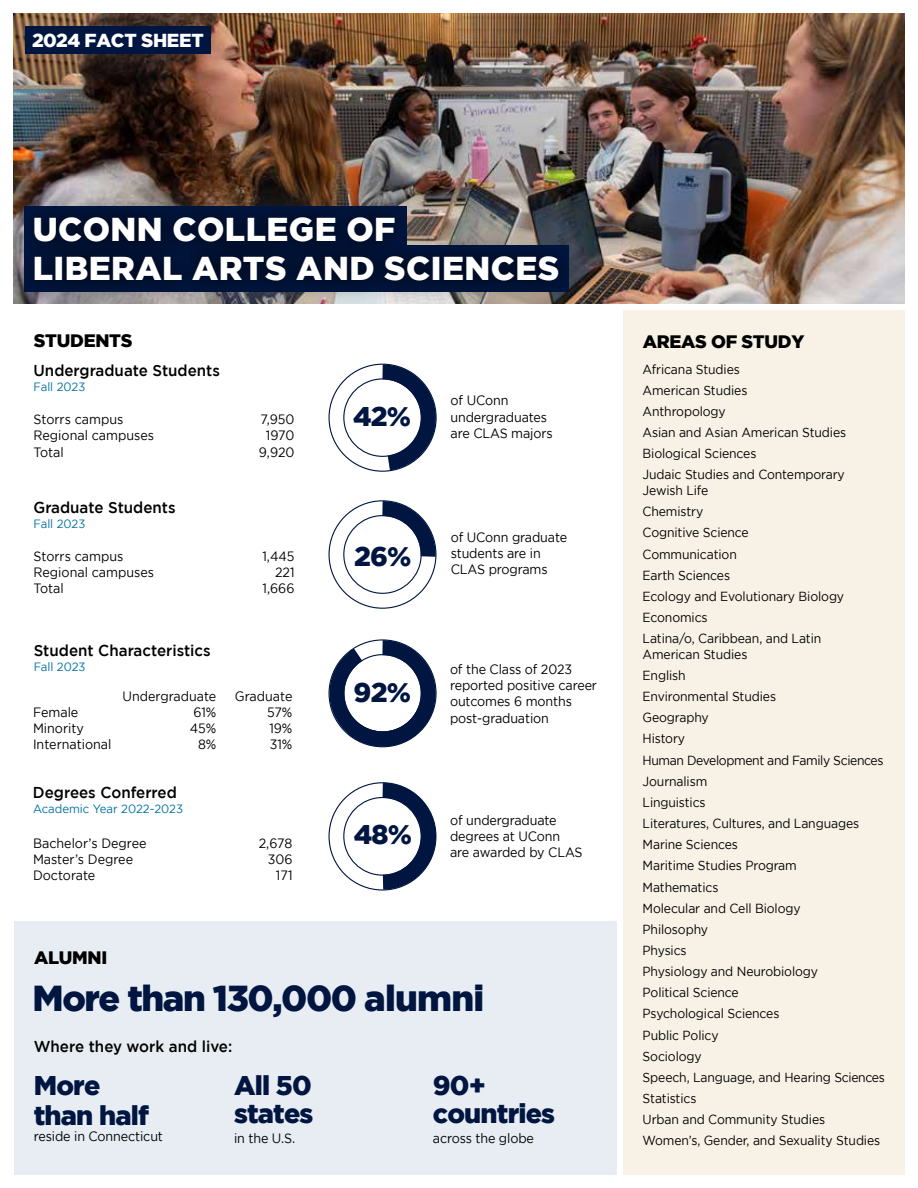
<style>
.page{position:relative;width:918px;height:1188px;background:#fff}
.page>*{position:absolute;margin:0;border:0;box-sizing:border-box;transform-origin:0 0}
.t1{font:900 36px "Gotham";letter-spacing:-.04em;color:#001641}
.t2{font:900 33px/39.6px "Gotham";letter-spacing:.015em;color:#fff}
.t3{font:900 27px/28.5px "Gotham";letter-spacing:-.03em;color:#001641}
.t4{font:900 18.75px "Gotham";letter-spacing:-.015em;color:#fff}
.t5{font:900 18px "Gotham";letter-spacing:-.015em;color:#000}
.t6{font:500 15.75px "Gotham";color:#000;scale:.96 1}
.t7{font:13.5px/16.2px "Gotham";letter-spacing:-.01em;color:#000;scale:.93 1}
.t8{font:13.2px/15.8px "Gotham";letter-spacing:-.01em;color:#000;scale:.93 1}
.t9{font:13.2px "Gotham";letter-spacing:-.03em;color:#000;scale:.93 1}
.t10{font:12px "Gotham";color:#0072a2;scale:.95 1}
</style>
<div class="page">
<img style="left:14px;top:14px;width:890px;height:289px">
<div style="left:14px;top:921px;width:602px;height:254px;background:#e7edf2"></div>
<div style="left:623px;top:310px;width:281px;height:865px;background:#f8f2e6"></div>
<svg style="left:328px;top:363px;width:109px;height:109px"></svg>
<svg style="left:328px;top:500px;width:109px;height:109px"></svg>
<svg style="left:328px;top:639px;width:109px;height:109px"></svg>
<svg style="left:328px;top:782px;width:109px;height:109px"></svg>
<div style="left:0;top:0;width:254px;height:98px;background:#fff;opacity:.2"></div>
<div style="left:25px;top:26px;width:186px;height:28px;background:#001641"></div>
<div style="left:0;top:162px;width:613px;height:174px;background:#fff;opacity:.2"></div>
<svg style="left:12px;top:195px;width:568px;height:108px;fill:#001233"></svg>
<h1 class="t4" style="left:32px;top:29px;width:173px">2024 FACT SHEET</h1>
<p class="t2" style="left:33px;top:209px;width:528px">UCONN COLLEGE OF<br>LIBERAL ARTS AND SCIENCES</p>
<h2 class="t5" style="left:34px;top:330px;width:100px">STUDENTS</h2>
<h3 class="t6" style="left:34px;top:362px;width:196px">Undergraduate Students</h3>
<p class="t10" style="left:34px;top:380px;width:56px">Fall 2023</p>
<p class="t7" style="left:34px;top:411px;width:98px">Storrs campus</p>
<p class="t7" style="left:261px;top:411px;width:38px">7,950</p>
<p class="t7" style="left:34px;top:427px;width:131px">Regional campuses</p>
<p class="t7" style="left:266px;top:427px;width:32px">1970</p>
<p class="t7" style="left:34px;top:444px;width:34px">Total</p>
<p class="t7" style="left:259px;top:444px;width:40px">9,920</p>
<h3 class="t6" style="left:34px;top:498px;width:150px">Graduate Students</h3>
<p class="t10" style="left:34px;top:517px;width:56px">Fall 2023</p>
<p class="t7" style="left:34px;top:548px;width:98px">Storrs campus</p>
<p class="t7" style="left:262px;top:548px;width:36px">1,445</p>
<p class="t7" style="left:34px;top:564px;width:131px">Regional campuses</p>
<p class="t7" style="left:275px;top:564px;width:23px">221</p>
<p class="t7" style="left:34px;top:580px;width:34px">Total</p>
<p class="t7" style="left:263px;top:580px;width:36px">1,666</p>
<h3 class="t6" style="left:34px;top:641px;width:186px">Student Characteristics</h3>
<p class="t10" style="left:34px;top:660px;width:56px">Fall 2023</p>
<p class="t7" style="left:123px;top:688px;width:102px">Undergraduate</p>
<p class="t7" style="left:235px;top:687px;width:63px">Graduate</p>
<p class="t7" style="left:33px;top:704px;width:50px">Female</p>
<p class="t7" style="left:194px;top:704px;width:26px">61%</p>
<p class="t7" style="left:267px;top:704px;width:29px">57%</p>
<p class="t7" style="left:33px;top:720px;width:56px">Minority</p>
<p class="t7" style="left:190px;top:720px;width:30px">45%</p>
<p class="t7" style="left:269px;top:720px;width:26px">19%</p>
<p class="t7" style="left:33px;top:736px;width:86px">International</p>
<p class="t7" style="left:198px;top:736px;width:21px">8%</p>
<p class="t7" style="left:270px;top:736px;width:26px">31%</p>
<h3 class="t6" style="left:33px;top:784px;width:151px">Degrees Conferred</h3>
<p class="t10" style="left:33px;top:802px;width:159px">Academic Year 2022-2023</p>
<p class="t7" style="left:33px;top:835px;width:124px">Bachelor’s Degree</p>
<p class="t7" style="left:259px;top:835px;width:38px">2,678</p>
<p class="t7" style="left:33px;top:851px;width:109px">Master’s Degree</p>
<p class="t7" style="left:268px;top:851px;width:28px">306</p>
<p class="t7" style="left:33px;top:867px;width:69px">Doctorate</p>
<p class="t7" style="left:276px;top:867px;width:19px">171</p>
<p class="t7" style="left:451px;top:392px;width:64px">of UConn</p>
<p class="t3" style="left:353px;top:401px;width:60px">42%</p>
<p class="t7" style="left:451px;top:409px;width:111px">undergraduates are CLAS majors</p>
<p class="t7" style="left:451px;top:529px;width:127px">of UConn graduate</p>
<p class="t3" style="left:354px;top:541px;width:59px">26%</p>
<p class="t7" style="left:451px;top:545px;width:106px">students are in<br>CLAS programs</p>
<p class="t7" style="left:450px;top:661px;width:133px">of the Class of 2023</p>
<p class="t3" style="left:354px;top:678px;width:59px">92%</p>
<p class="t7" style="left:450px;top:677px;width:160px">reported positive career outcomes 6 months post-graduation</p>
<p class="t3" style="left:354px;top:820px;width:60px">48%</p>
<p class="t7" style="left:450px;top:812px;width:144px">of undergraduate degrees at UConn are awarded by CLAS</p>
<h2 class="t5" style="left:34px;top:947px;width:75px">ALUMNI</h2>
<p class="t1" style="left:33px;top:977px;width:453px">More than 130,000 alumni</p>
<h3 class="t6" style="left:34px;top:1037px;width:208px">Where they work and live:</h3>
<p class="t3" style="left:34px;top:1070px;width:117px;line-height:30px">More than half</p>
<p class="t7" style="left:34px;top:1128px;width:141px">reside in Connecticut</p>
<p class="t3" style="left:234px;top:1071px;width:81px">All 50 states</p>
<p class="t7" style="left:234px;top:1130px;width:67px">in the U.S.</p>
<p class="t3" style="left:433px;top:1071px;width:124px">90+ countries</p>
<p class="t7" style="left:433px;top:1130px;width:110px">across the globe</p>
<h2 class="t5" style="left:643px;top:332px;width:163px">AREAS OF STUDY</h2>
<p class="t8" style="left:643px;top:361px;width:106px">Africana Studies</p>
<p class="t8" style="left:643px;top:382px;width:114px">American Studies</p>
<p class="t8" style="left:643px;top:403px;width:91px">Anthropology</p>
<p class="t8" style="left:643px;top:424px;width:220px">Asian and Asian American Studies</p>
<p class="t8" style="left:643px;top:446px;width:124px">Biological Sciences</p>
<p class="t8" style="left:643px;top:467px;width:219px">Judaic Studies and Contemporary<br>Jewish Life</p>
<p class="t8" style="left:643px;top:504px;width:67px">Chemistry</p>
<p class="t8" style="left:643px;top:525px;width:116px">Cognitive Science</p>
<p class="t8" style="left:643px;top:546px;width:103px">Communication</p>
<p class="t8" style="left:643px;top:567px;width:96px">Earth Sciences</p>
<p class="t8" style="left:643px;top:588px;width:218px">Ecology and Evolutionary Biology</p>
<p class="t8" style="left:643px;top:609px;width:71px">Economics</p>
<p class="t8" style="left:643px;top:630px;width:194px">Latina/o, Caribbean, and Latin<br>American Studies</p>
<p class="t8" style="left:643px;top:667px;width:48px">English</p>
<p class="t8" style="left:643px;top:688px;width:145px">Environmental Studies</p>
<p class="t8" style="left:643px;top:710px;width:73px">Geography</p>
<p class="t8" style="left:643px;top:731px;width:47px">History</p>
<p class="t9" style="left:643px;top:753px;width:261px">Human Development and Family Sciences</p>
<p class="t8" style="left:643px;top:773px;width:71px">Journalism</p>
<p class="t8" style="left:643px;top:794px;width:69px">Linguistics</p>
<p class="t8" style="left:643px;top:815px;width:234px">Literatures, Cultures, and Languages</p>
<p class="t8" style="left:643px;top:836px;width:104px">Marine Sciences</p>
<p class="t8" style="left:643px;top:858px;width:167px">Maritime Studies Program</p>
<p class="t8" style="left:643px;top:879px;width:83px">Mathematics</p>
<p class="t8" style="left:643px;top:900px;width:172px">Molecular and Cell Biology</p>
<p class="t8" style="left:643px;top:921px;width:72px">Philosophy</p>
<p class="t8" style="left:643px;top:942px;width:49px">Physics</p>
<p class="t8" style="left:643px;top:963px;width:190px">Physiology and Neurobiology</p>
<p class="t8" style="left:643px;top:984px;width:105px">Political Science</p>
<p class="t8" style="left:643px;top:1006px;width:149px">Psychological Sciences</p>
<p class="t8" style="left:643px;top:1027px;width:83px">Public Policy</p>
<p class="t8" style="left:643px;top:1048px;width:65px">Sociology</p>
<p class="t8" style="left:643px;top:1069px;width:262px">Speech, Language, and Hearing Sciences</p>
<p class="t8" style="left:643px;top:1090px;width:59px">Statistics</p>
<p class="t8" style="left:643px;top:1111px;width:198px">Urban and Community Studies</p>
<p class="t8" style="left:643px;top:1132px;width:257px">Women’s, Gender, and Sexuality Studies</p>
</div>
